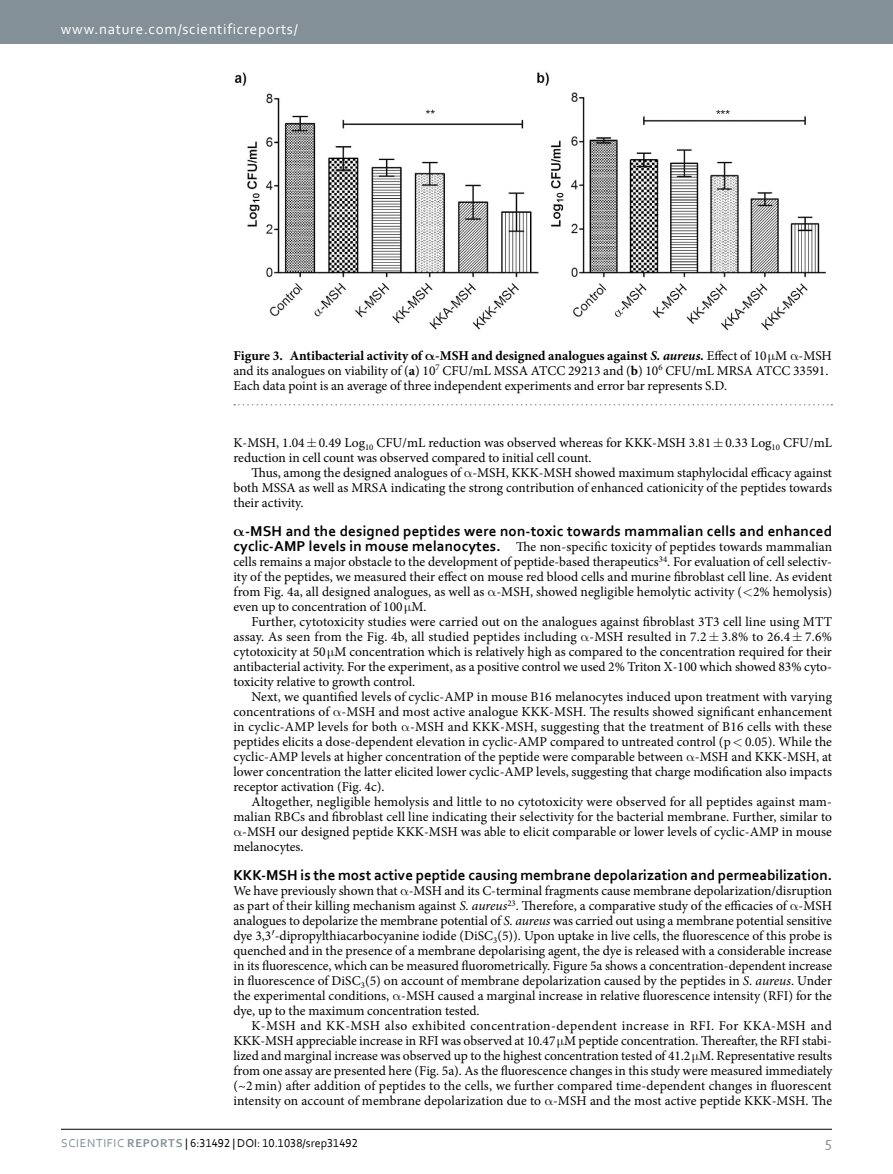
<style>
.page{position:relative;width:893px;height:1174px;background:#fff}
.page>*{position:absolute;margin:0;border:0;box-sizing:border-box;transform-origin:0 0}
.t1{font:700 15px "Corbel";color:#000}
.t2{font:15px "Corbel";letter-spacing:.045em;color:#fff}
.t3{font:15px "Corbel";color:#839097}
.t4{font:13.5px/15px "Minion Pro";color:#000;text-align:justify}
.t5{font:12px "Corbel";color:#000}
.s1{font-weight:700}
.s2{font-weight:700;font-style:italic}
.s3{font-family:"Corbel";font-weight:700;font-size:15px}
.s4{font-style:italic}
.s5{color:#839097}
.s6{font-weight:700;color:#839097}
</style>
<div class="page">
<div style="left:0;top:0;width:893px;height:43px;background:#839097"></div>
<hr style="left:61px;top:1129px;width:771px;height:1px;background:#000">
<img style="left:234px;top:72px;width:592px;height:259px">
<svg style="left:234px;top:404px;width:598px;height:1px"></svg>
<p class="t2" style="left:61px;top:19px;width:238px">www.nature.com/scientificreports/</p>
<p class="t4" style="left:233px;top:348px;width:600px;text-align:left"><span class="s1">Figure 3. Antibacterial activity of -MSH and designed analogues against</span> <span class="s2">S. aureus.</span> Effect of 10 M -MSH and its analogues on viability of (<span class="s1">a</span>) 10<sup>7</sup> CFU/mL MSSA ATCC 29213 and (<span class="s1">b</span>) 10<sup>6</sup> CFU/mL MRSA ATCC 33591.<br>Each data point is an average of three independent experiments and error bar represents S.D.</p>
<p class="t4" style="left:233px;top:435px;width:600px">K-MSH, 1.04 0.49 Log<sub>10</sub> CFU/mL reduction was observed whereas for KKK-MSH 3.81 0.33 Log<sub>10</sub> CFU/mL reduction in cell count was observed compared to initial cell count.</p>
<p class="t4" style="left:233px;top:465px;width:600px;text-indent:18px">Thus, among the designed analogues of -MSH, KKK-MSH showed maximum staphylocidal efficacy against both MSSA as well as MRSA indicating the strong contribution of enhanced cationicity of the peptides towards their activity.</p>
<p class="t1" style="left:245px;top:522px;width:589px">-MSH and the designed peptides were non-toxic towards mammalian cells and enhanced</p>
<p class="t4" style="left:233px;top:539px;width:600px"><span class="s3">cyclic-AMP levels in mouse melanocytes.</span> The non-specific toxicity of peptides towards mammalian cells remains a major obstacle to the development of peptide-based therapeutics<sup>34</sup>. For evaluation of cell selectiv&shy;ity of the peptides, we measured their effect on mouse red blood cells and murine fibroblast cell line. As evident from Fig. 4a, all designed analogues, as well as -MSH, showed negligible hemolytic activity ( 2% hemolysis) even up to concentration of 100 M.</p>
<p class="t4" style="left:233px;top:614px;width:600px;text-indent:18px">Further, cytotoxicity studies were carried out on the analogues against fibroblast 3T3 cell line using MTT assay. As seen from the Fig. 4b, all studied peptides including -MSH resulted in 7.2 3.8% to 26.4 7.6% cytotoxicity at 50 M concentration which is relatively high as compared to the concentration required for their antibacterial activity. For the experiment, as a positive control we used 2% Triton X-100 which showed 83% cyto&shy;toxicity relative to growth control.</p>
<p class="t4" style="left:233px;top:689px;width:600px;text-indent:18px">Next, we quantified levels of cyclic-AMP in mouse B16 melanocytes induced upon treatment with varying concentrations of -MSH and most active analogue KKK-MSH. The results showed significant enhancement in cyclic-AMP levels for both -MSH and KKK-MSH, suggesting that the treatment of B16 cells with these peptides elicits a dose-dependent elevation in cyclic-AMP compared to untreated control (p 0.05). While the cyclic-AMP levels at higher concentration of the peptide were comparable between -MSH and KKK-MSH, at lower concentration the latter elicited lower cyclic-AMP levels, suggesting that charge modification also impacts receptor activation (Fig. 4c).</p>
<p class="t4" style="left:251px;top:794px;width:582px">Altogether, negligible hemolysis and little to no cytotoxicity were observed for all peptides against mam-</p>
<p class="t4" style="left:233px;top:809px;width:600px">malian RBCs and fibroblast cell line indicating their selectivity for the bacterial membrane. Further, similar to</p>
<p class="t4" style="left:242px;top:824px;width:591px">-MSH our designed peptide KKK-MSH was able to elicit comparable or lower levels of cyclic-AMP in mouse</p>
<p class="t4" style="left:233px;top:839px;width:72px">melanocytes.</p>
<p class="t1" style="left:233px;top:866px;width:600px">KKK-MSH is the most active peptide causing membrane depolarization and permeabilization.</p>
<p class="t4" style="left:233px;top:883px;width:600px">We have previously shown that -MSH and its C-terminal fragments cause membrane depolarization/disruption as part of their killing mechanism against <span class="s4">S. aureus</span><sup>23</sup>. Therefore, a comparative study of the efficacies of -MSH analogues to depolarize the membrane potential of <span class="s4">S. aureus</span> was carried out using a membrane potential sensitive dye 3,3 -dipropylthiacarbocyanine iodide (DiSC<sub>3</sub>(5)). Upon uptake in live cells, the fluorescence of this probe is quenched and in the presence of a membrane depolarising agent, the dye is released with a considerable increase in its fluorescence, which can be measured fluorometrically. Figure 5a shows a concentration-dependent increase in fluorescence of DiSC<sub>3</sub>(5) on account of membrane depolarization caused by the peptides in <span class="s4">S. aureus</span>. Under the experimental conditions, -MSH caused a marginal increase in relative fluorescence intensity (RFI) for the dye, up to the maximum concentration tested.</p>
<p class="t4" style="left:233px;top:1018px;width:600px;text-indent:18px">K-MSH and KK-MSH also exhibited concentration-dependent increase in RFI. For KKA-MSH and KKK-MSH appreciable increase in RFI was observed at 10.47 M peptide concentration. Thereafter, the RFI stabi&shy;lized and marginal increase was observed up to the highest concentration tested of 41.2 M. Representative results from one assay are presented here (Fig. 5a). As the fluorescence changes in this study were measured immediately (~2 min) after addition of peptides to the cells, we further compared time-dependent changes in fluorescent intensity on account of membrane depolarization due to -MSH and the most active peptide KKK-MSH. The</p>
<p class="t5" style="left:61px;top:1135px;width:298px"><span class="s5">Scientific</span> <span class="s6">Reports</span> | 6:31492 | DOI: 10.1038/srep31492</p>
<p class="t3" style="left:825px;top:1132px;width:9px">5</p>
</div>
